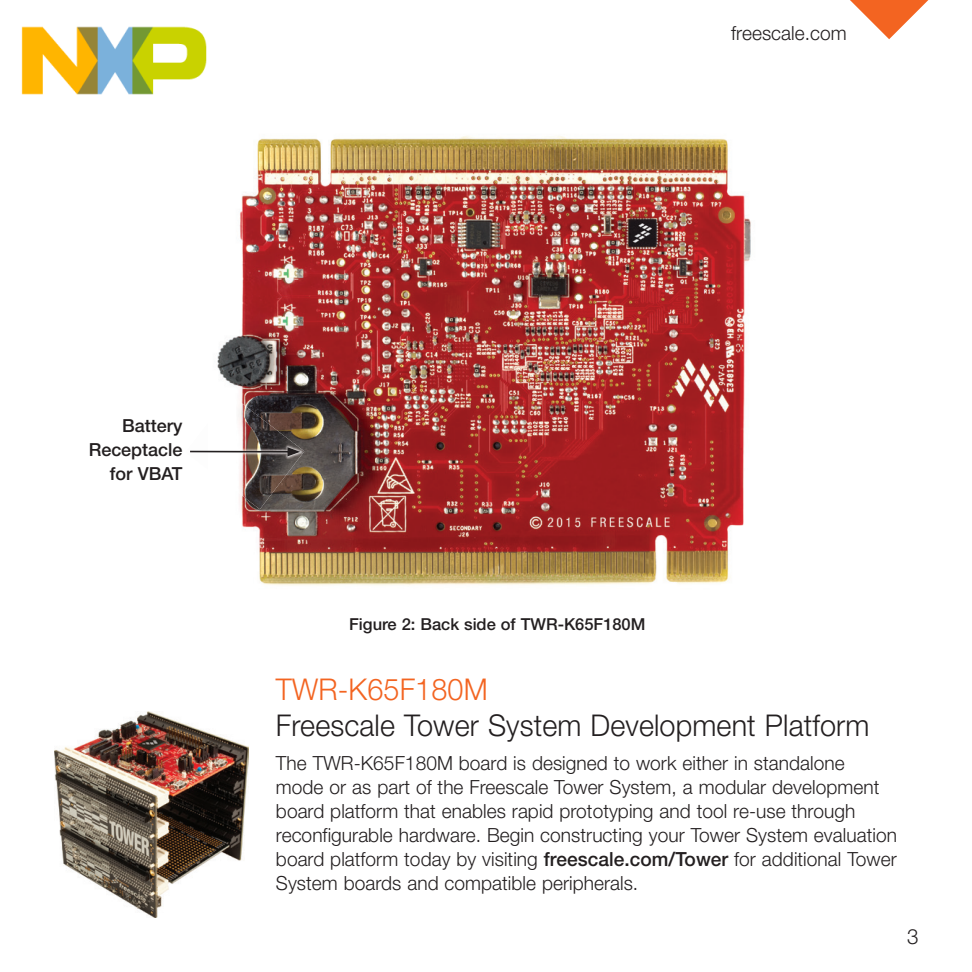
<style>
.page{position:relative;width:972px;height:972px;background:#fff}
.page>*{position:absolute;margin:0;border:0;box-sizing:border-box;transform-origin:0 0}
.t1{font:300 30px "Helvetica Neue LT Pro";letter-spacing:.005em;color:#231f20;scale:.96 1}
.t2{font:300 30px "Helvetica Neue LT Pro";letter-spacing:.005em;color:#f36421;scale:.96 1}
.t3{font:300 21px "Helvetica Neue LT Pro";color:#231f20}
.t4{font:300 19.5px/24px "Helvetica Neue LT Pro";letter-spacing:.005em;color:#231f20}
.t5{font:500 18px/24px "Helvetica Neue LT Pro";color:#231f20;text-align:right}
.t6{font:500 16.5px "Helvetica Neue LT Pro";color:#231f20}
.s1{font-weight:500}
</style>
<div class="page">
<svg style="left:850px;top:0;width:78px;height:39px"></svg>
<img style="left:217px;top:136px;width:534px;height:450px">
<img style="left:55px;top:711px;width:193px;height:206px">
<img style="left:190px;top:450px;width:18px;height:1px">
<img style="left:208px;top:394px;width:96px;height:115px">
<hr style="left:190px;top:451px;width:100px;height:2px;background:#231f20">
<svg style="left:287px;top:447px;width:13px;height:9px"></svg>
<img style="left:21px;top:26px;width:186px;height:69px">
<p class="t4" style="left:731px;top:20px;width:117px">freescale.com</p>
<p class="t5" style="left:89px;top:413px;width:95px">Battery<br>Receptacle for VBAT</p>
<p class="t6" style="left:349px;top:614px;width:298px">Figure 2: Back side of TWR-K65F180M</p>
<h1 class="t2" style="left:276px;top:671px;width:222px">TWR-K65F180M</h1>
<h1 class="t1" style="left:276px;top:707px;width:620px">Freescale Tower System Development Platform</h1>
<p class="t4" style="left:276px;top:751px;width:622px">The TWR-K65F180M board is designed to work either in standalone mode or as part of the Freescale Tower System, a modular development board platform that enables rapid prototyping and tool re-use through reconfigurable hardware. Begin constructing your Tower System evaluation board platform today by visiting <span class="s1">freescale.com/Tower</span> for additional Tower System boards and compatible peripherals.</p>
<p class="t3" style="left:907px;top:923px;width:13px">3</p>
</div>
